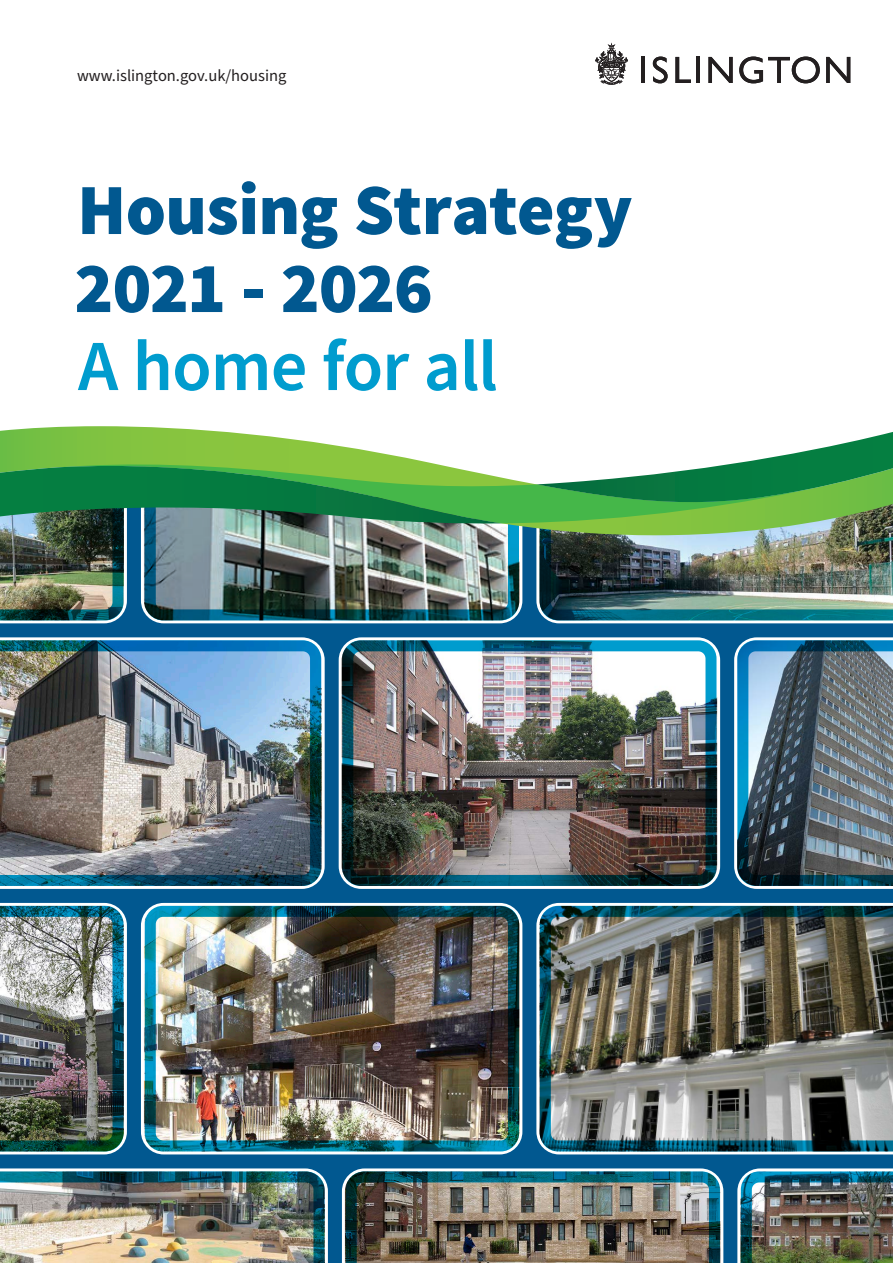
<style>
.page{position:relative;width:893px;height:1263px;background:#fff}
.page>*{position:absolute;margin:0;border:0;box-sizing:border-box;transform-origin:0 0}
.t1{font:900 72px/78px "Source Sans Pro";letter-spacing:-.01em;color:#015890}
.t2{font:600 72px "Source Sans Pro";letter-spacing:-.015em;color:#009cce}
.t3{font:16.5px "Source Sans Pro";color:#231f20}
</style>
<div class="page">
<div style="left:0;top:495px;width:893px;height:768px;background:#015890"></div>
<img style="left:144px;top:906px;width:377px;height:247px">
<div style="left:141px;top:903px;width:381px;height:251px;border:3px solid #fff;border-radius:21px"></div>
<svg style="left:536px;top:903px;width:357px;height:251px;background:#cbdbe3"></svg>
<svg style="left:0;top:637px;width:325px;height:252px;background:#d4e0e8"></svg>
<img style="left:342px;top:641px;width:374px;height:244px">
<div style="left:339px;top:637px;width:381px;height:252px;border:3px solid #fff;border-radius:21px"></div>
<div style="left:342px;top:640px;width:374px;height:246px;border:11px solid #009cce;border-radius:13px"></div>
<img style="left:342px;top:1168px;width:381px;height:95px">
<div style="left:145px;top:906px;width:374px;height:245px;border:11px solid #009cce;border-radius:13px"></div>
<img style="left:0;top:640px;width:321px;height:246px">
<img style="left:0;top:1168px;width:328px;height:95px">
<img style="left:0;top:903px;width:127px;height:251px">
<img style="left:734px;top:637px;width:159px;height:252px">
<img style="left:737px;top:1168px;width:156px;height:95px">
<img style="left:540px;top:906px;width:353px;height:245px">
<img style="left:540px;top:535px;width:353px;height:85px">
<img style="left:502px;top:508px;width:391px;height:27px">
<svg style="left:502px;top:477px;width:323px;height:46px;background:#67be49"></svg>
<svg style="left:536px;top:432px;width:357px;height:76px"></svg>
<img style="left:0;top:426px;width:502px;height:197px">
<svg style="left:595px;top:43px;width:33px;height:42px"></svg>
<hr style="left:641px;top:57px;width:4px;height:26px;background:#231f20">
<svg style="left:653px;top:57px;width:15px;height:26px"></svg>
<svg style="left:675px;top:57px;width:16px;height:26px"></svg>
<hr style="left:696px;top:57px;width:4px;height:26px;background:#231f20">
<svg style="left:708px;top:57px;width:25px;height:26px"></svg>
<svg style="left:739px;top:57px;width:81px;height:26px"></svg>
<svg style="left:826px;top:57px;width:24px;height:26px"></svg>
<p class="t3" style="left:77px;top:65px;width:211px">www.islington.gov.uk/housing</p>
<h1 class="t1" style="left:74px;top:174px;width:560px">Housing Strategy<br>2021 - 2026</h1>
<h2 class="t2" style="left:78px;top:318px;width:421px">A home for all</h2>
</div>
